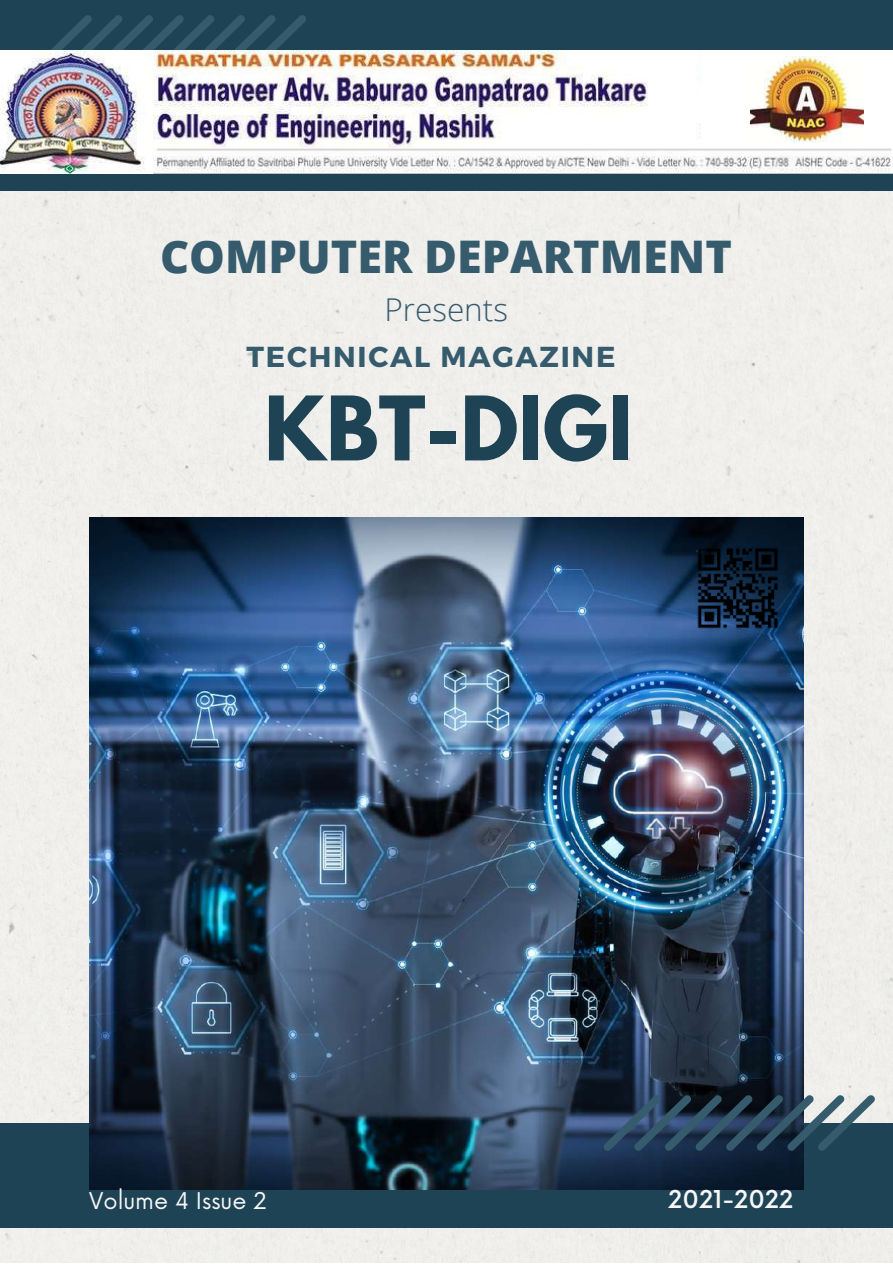
<style>
.page{position:relative;width:893px;height:1264px;background:#fff}
.page>*{position:absolute;margin:0;border:0;box-sizing:border-box;transform-origin:0 0}
.t1{font:700 78.75px "League Spartan";color:#1d4355}
.t2{font:800 45px "Open Sans";color:#365b6d}
.t3{font:300 31.5px "Open Sans";color:#365b6d}
.t4{font:700 28.8px "Montserrat";letter-spacing:.06em;color:#365b6d}
.t5{font:500 24px "Now";color:#f7f7f7}
.t6{font:22.5px "Now";color:#f7f7f7}
</style>
<div class="page">
<div style="left:0;top:191px;width:892px;height:1071px;background:#efefec"></div>
<div style="left:0;top:1122px;width:892px;height:105px;background:#1d4355"></div>
<img style="left:89px;top:518px;width:714px;height:671px">
<div style="left:0;top:0;width:892px;height:50px;background:#1d4355"></div>
<svg style="left:603px;top:1095px;width:271px;height:55px"></svg>
<svg style="left:51px;top:15px;width:255px;height:35px"></svg>
<div style="left:0;top:73px;width:892px;height:118px;background:#1d4355"></div>
<img style="left:0;top:50px;width:892px;height:124px">
<div style="left:701px;top:50px;width:98px;height:98px;background:#fff"></div>
<div style="left:794px;top:50px;width:98px;height:98px;background:#fff"></div>
<img style="left:750px;top:57px;width:113px;height:85px">
<img style="left:695px;top:546px;width:87px;height:84px">
<p class="t2" style="left:160px;top:225px;width:573px">COMPUTER DEPARTMENT</p>
<p class="t3" style="left:384px;top:287px;width:125px">Presents</p>
<p class="t4" style="left:246px;top:338px;width:370px">TECHNICAL MAGAZINE</p>
<h1 class="t1" style="left:264px;top:389px;width:369px">KBT-DIGI</h1>
<p class="t6" style="left:89px;top:1188px;width:179px">Volume 4 Issue 2</p>
<p class="t5" style="left:668px;top:1186px;width:126px">2021-2022</p>
</div>
